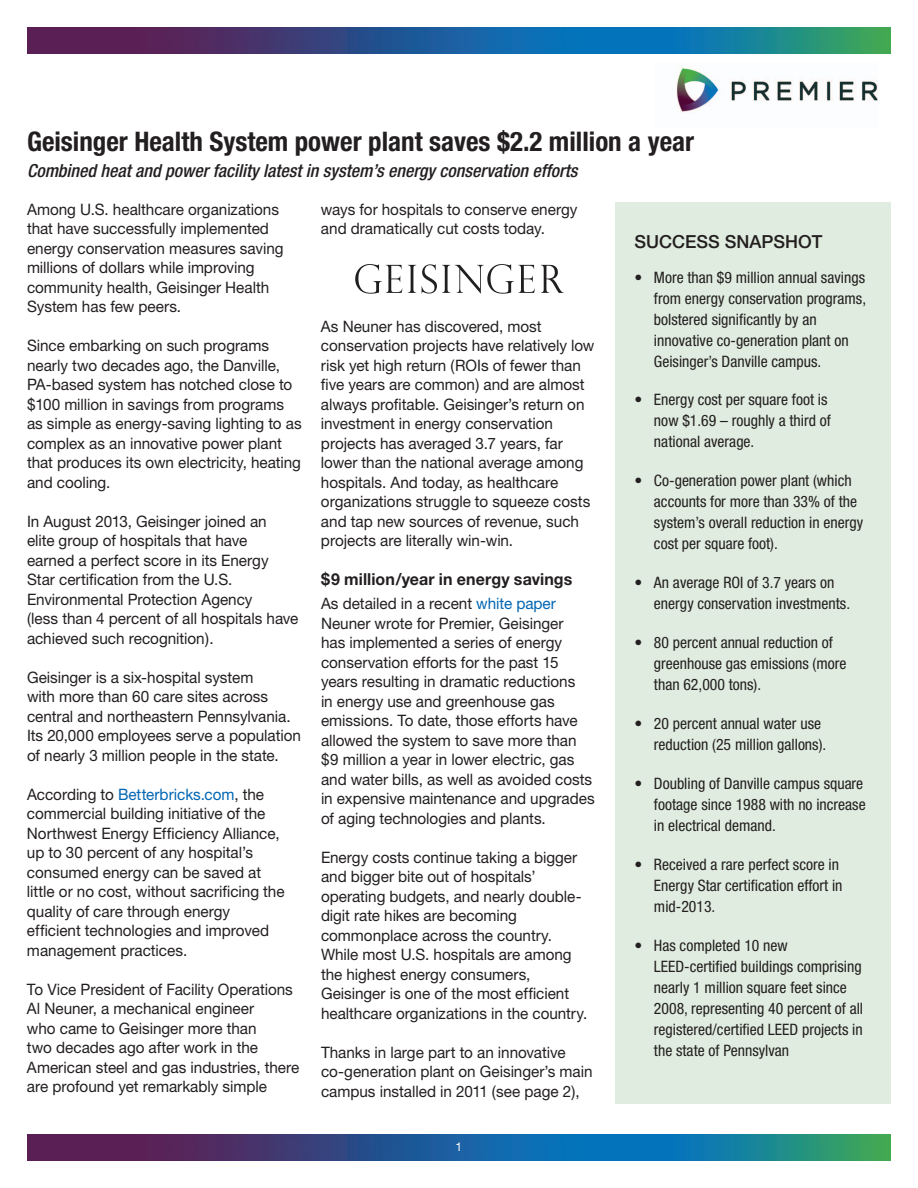
<style>
.page{position:relative;width:918px;height:1188px;background:#fff}
.page>*{position:absolute;margin:0;border:0;box-sizing:border-box;transform-origin:0 0}
.t1{font:700 condensed 27px "Helvetica Neue";color:#231f20}
.t2{font:italic 500 condensed 18px "Helvetica Neue";color:#231f20}
.t3{font:500 18px "Helvetica Neue";color:#231f20}
.t4{font:700 16.5px "Helvetica Neue";letter-spacing:.005em;color:#231f20}
.t5{font:15.75px/19.5px "Helvetica Neue";color:#231f20}
.t6{font:condensed 15.75px/21px "Helvetica Neue";color:#231f20}
.t7{font:12px "Helvetica Neue";color:#fff}
.s1{color:#0166b3}
</style>
<div class="page">
<img style="left:27px;top:27px;width:864px;height:27px">
<img style="left:27px;top:1134px;width:864px;height:27px">
<img style="left:676px;top:68px;width:202px;height:44px">
<div style="left:615px;top:203px;width:276px;height:901px;background:#e0ecdf"></div>
<img style="left:356px;top:265px;width:208px;height:28px">
<h1 class="t1" style="left:27px;top:125px;width:669px">Geisinger Health System power plant saves $2.2 million a year</h1>
<p class="t2" style="left:27px;top:160px;width:552px">Combined heat and power facility latest in system’s energy conservation efforts</p>
<p class="t5" style="left:27px;top:199px;width:258px">Among U.S. healthcare organizations that have successfully implemented energy conservation measures saving millions of dollars while improving community health, Geisinger Health System has few peers.</p>
<p class="t5" style="left:27px;top:336px;width:276px">Since embarking on such programs nearly two decades ago, the Danville, PA-based system has notched close to $100 million in savings from programs as simple as energy-saving lighting to as complex as an innovative power plant that produces its own electricity, heating and cooling.</p>
<p class="t5" style="left:27px;top:511px;width:273px">In August 2013, Geisinger joined an<br>elite group of hospitals that have earned a perfect score in its Energy Star certification from the U.S.<br>Environmental Protection Agency<br>(less than 4 percent of all hospitals have achieved such recognition).</p>
<p class="t5" style="left:27px;top:667px;width:275px">Geisinger is a six-hospital system<br>with more than 60 care sites across central and northeastern Pennsylvania.<br>Its 20,000 employees serve a population of nearly 3 million people in the state.</p>
<p class="t5" style="left:27px;top:784px;width:259px">According to <span class="s1">Betterbricks.com</span>, the commercial building initiative of the Northwest Energy Efficiency Alliance, up to 30 percent of any hospital’s consumed energy can be saved at little or no cost, without sacrificing the quality of care through energy efficient technologies and improved management practices.</p>
<p class="t5" style="left:27px;top:979px;width:274px">To Vice President of Facility Operations Al Neuner, a mechanical engineer<br>who came to Geisinger more than<br>two decades ago after work in the American steel and gas industries, there are profound yet remarkably simple</p>
<p class="t5" style="left:321px;top:199px;width:258px">ways for hospitals to conserve energy and dramatically cut costs today.</p>
<p class="t5" style="left:321px;top:316px;width:275px">As Neuner has discovered, most conservation projects have relatively low risk yet high return (ROIs of fewer than five years are common) and are almost always profitable. Geisinger’s return on investment in energy conservation projects has averaged 3.7 years, far lower than the national average among hospitals. And today, as healthcare organizations struggle to squeeze costs and tap new sources of revenue, such projects are literally win-win.</p>
<p class="t4" style="left:321px;top:569px;width:253px">$9 million/year in energy savings</p>
<p class="t5" style="left:321px;top:594px;width:275px">As detailed in a recent <span class="s1">white paper </span>Neuner wrote for Premier, Geisinger<br>has implemented a series of energy conservation efforts for the past 15 years resulting in dramatic reductions<br>in energy use and greenhouse gas emissions. To date, those efforts have allowed the system to save more than $9 million a year in lower electric, gas and water bills, as well as avoided costs in expensive maintenance and upgrades of aging technologies and plants.</p>
<p class="t5" style="left:321px;top:847px;width:268px">Energy costs continue taking a bigger and bigger bite out of hospitals’ operating budgets, and nearly double&shy;digit rate hikes are becoming commonplace across the country.<br>While most U.S. hospitals are among the highest energy consumers, Geisinger is one of the most efficient healthcare organizations in the country.</p>
<p class="t5" style="left:321px;top:1042px;width:273px">Thanks in large part to an innovative co-generation plant on Geisinger’s main campus installed in 2011 (see page 2),</p>
<p class="t7" style="left:456px;top:1140px;width:8px">1</p>
<p class="t3" style="left:634px;top:231px;width:190px">SUCCESS SNAPSHOT</p>
<p class="t6" style="left:654px;top:266px;width:214px;text-indent:-19px">• More than $9 million annual savings from energy conservation programs, bolstered significantly by an innovative co-generation plant on Geisinger’s Danville campus.</p>
<p class="t6" style="left:654px;top:389px;width:178px;text-indent:-19px">• Energy cost per square foot is now $1.69 – roughly a third of national average.</p>
<p class="t6" style="left:654px;top:470px;width:211px;text-indent:-19px">• Co-generation power plant (which accounts for more than 33% of the system’s overall reduction in energy cost per square foot).</p>
<p class="t6" style="left:654px;top:572px;width:198px;text-indent:-19px">• An average ROI of 3.7 years on energy conservation investments.</p>
<p class="t6" style="left:654px;top:632px;width:194px;text-indent:-19px">• 80 percent annual reduction of greenhouse gas emissions (more than 62,000 tons).</p>
<p class="t6" style="left:654px;top:713px;width:174px;text-indent:-19px">• 20 percent annual water use reduction (25 million gallons).</p>
<p class="t6" style="left:654px;top:773px;width:213px;text-indent:-19px">• Doubling of Danville campus square footage since 1988 with no increase in electrical demand.</p>
<p class="t6" style="left:654px;top:854px;width:190px;text-indent:-19px">• Received a rare perfect score in<br>Energy Star certification effort in mid-2013.</p>
<p class="t6" style="left:654px;top:935px;width:211px;text-indent:-19px">• Has completed 10 new<br>LEED-certified buildings comprising nearly 1 million square feet since<br>2008, representing 40 percent of all registered/certified LEED projects in the state of Pennsylvan</p>
</div>
